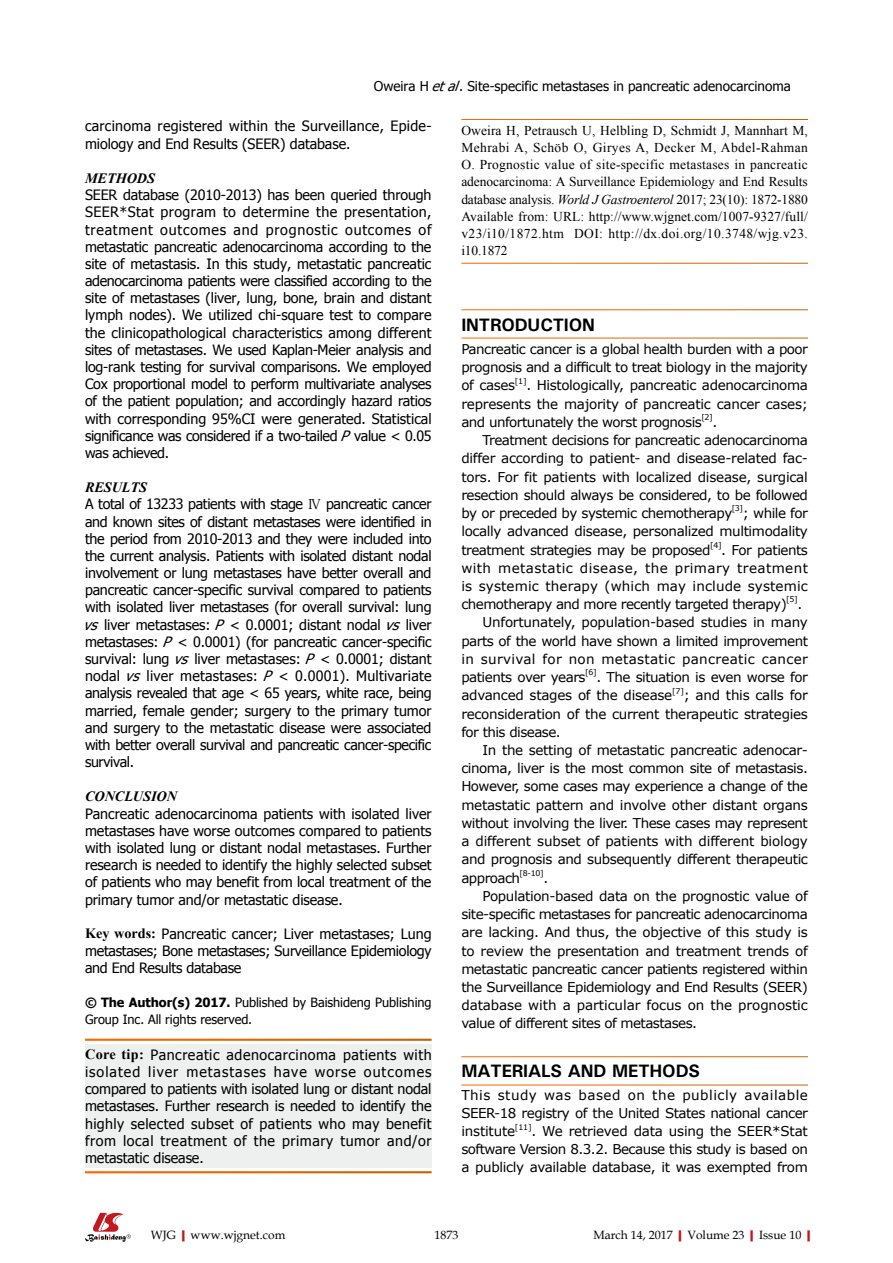
<style>
.page{position:relative;width:893px;height:1263px;background:#fff}
.page>*{position:absolute;margin:0;border:0;box-sizing:border-box;transform-origin:0 0}
.t1{font:700 18px "Univers";letter-spacing:-.01em;color:#000}
.t2{font:14.25px/17.1px "Tahoma";letter-spacing:-.005em;color:#000;text-align:justify}
.t3{font:14.25px/17.2px "Tahoma";letter-spacing:.015em;color:#000}
.t4{font:italic 700 14.25px "Times New Roman";letter-spacing:-.005em;color:#000}
.t5{font:13.5px/18.3px "Verdana";letter-spacing:-.04em;color:#000;text-align:justify}
.t6{font:13.5px/17.2px "Times New Roman";letter-spacing:.03em;color:#000;text-align:justify}
.t7{font:13.5px "Verdana";letter-spacing:-.02em;color:#000}
.t8{font:13.5px "Verdana";letter-spacing:-.015em;color:#000}
.t9{font:13.5px "Tahoma";color:#000}
.t10{font:13.5px "Verdana";letter-spacing:-.01em;color:#000}
.t11{font:13.5px "Verdana";letter-spacing:.02em;color:#000}
.t12{font:12.75px/17.2px "Tahoma";letter-spacing:-.005em;color:#000}
.t13{font:12px "Book Antiqua";color:#000}
.t14{font:7.8px "Verdana";color:#000}
.s1{font-style:italic}
.s2{font-family:"Koz Min Pro";font-size:13.5px}
.s3{font-family:"Times New Roman";font-weight:700}
.s4{font-weight:700}
.s5{font-weight:700;color:#c01920}
</style>
<div class="page">
<div style="left:85px;top:1045px;width:347px;height:123px;background:#eeefef"></div>
<svg style="left:85px;top:1213px;width:46px;height:29px"></svg>
<p class="t9" style="left:374px;top:77px;width:419px">Oweira H <span class="s1">etal</span>. Site-specific metastases in pancreatic adenocarcinoma</p>
<p class="t3" style="left:85px;top:117px;width:347px">carcinoma registered within the Surveillance, Epide&shy;miology and End Results (SEER) database.</p>
<p class="t4" style="left:85px;top:168px;width:72px">METHODS</p>
<p class="t2" style="left:85px;top:186px;width:348px">SEER database (2010-2013) has been queried through SEER*Stat program to determine the presentation, treatment outcomes and prognostic outcomes of metastatic pancreatic adenocarcinoma according to the site of metastasis. In this study, metastatic pancreatic adenocarcinoma patients were classified according to the site of metastases (liver, lung, bone, brain and distant lymph nodes). We utilized chi-square test to compare the clinicopathological characteristics among different sites of metastases. We used Kaplan-Meier analysis and log-rank testing for survival comparisons. We employed Cox proportional model to perform multivariate analyses of the patient population; and accordingly hazard ratios with corresponding 95%CI were generated. Statistical significance was considered if a two-tailed <span class="s1">P</span>value &lt; 0.05 was achieved.</p>
<p class="t4" style="left:85px;top:477px;width:63px">RESULTS</p>
<p class="t2" style="left:83px;top:495px;width:350px">A total of 13233 patients with stage <span class="s2">Ⅳ</span> pancreatic cancer and known sites of distant metastases were identified in the period from 2010-2013 and they were included into the current analysis. Patients with isolated distant nodal involvement or lung metastases have better overall and pancreatic cancer-specific survival compared to patients with isolated liver metastases (for overall survival: lung <span class="s1">vs</span> liver metastases: <span class="s1">P</span> &lt; 0.0001; distant nodal <span class="s1">vs</span> liver metastases: <span class="s1">P</span> &lt; 0.0001) (for pancreatic cancer-specific survival: lung <span class="s1">vs</span> liver metastases: <span class="s1">P</span> &lt; 0.0001; distant nodal <span class="s1">vs</span> liver metastases: <span class="s1">P</span> &lt; 0.0001). Multivariate analysis revealed that age &lt; 65 years, white race, being married, female gender; surgery to the primary tumor and surgery to the metastatic disease were associated with better overall survival and pancreatic cancer-specific survival.</p>
<p class="t4" style="left:85px;top:786px;width:93px">CONCLUSION</p>
<p class="t2" style="left:85px;top:804px;width:348px">Pancreatic adenocarcinoma patients with isolated liver metastases have worse outcomes compared to patients with isolated lung or distant nodal metastases. Further research is needed to identify the highly selected subset of patients who may benefit from local treatment of the primary tumor and/or metastatic disease.</p>
<p class="t2" style="left:85px;top:924px;width:348px"><span class="s3">Key words:</span> Pancreatic cancer; liver metastases; lung metastases; bone metastases; Surveillance Epidemiology and End Results database</p>
<p class="t12" style="left:85px;top:993px;width:348px"><span class="s4">© The Author(s) 2017.</span> Published by Baishideng Publishing<br>Group Inc. All rights reserved.</p>
<p class="t2" style="left:85px;top:1045px;width:348px"><span class="s3">Core tip:</span> Pancreatic adenocarcinoma patients with isolated liver metastases have worse outcomes compared to patients with isolated lung or distant nodal metastases. Further research is needed to identify the highly selected subset of patients who may benefit from local treatment of the primary tumor and/or metastatic disease.</p>
<p class="t6" style="left:461px;top:121px;width:348px">Oweira H, Petrausch U, Helbling D, Schmidt J, Mannhart M, Mehrabi A, Schöb O, Giryes A, Decker M, Abdel-Rahman O. Prognostic value of site-specific metastases in pancreatic adenocarcinoma: A Surveillance Epidemiology and End Results database analysis. <span class="s1">World J Gastroenterol</span> 2017; 23(10): 1872-1880<br>Available from: URL: http://www.wjgnet.com/1007-9327/full/ v23/i10/1872.htm DOI: http://dx.doi.org/10.3748/wjg.v23. i10.1872</p>
<p class="t1" style="left:461px;top:313px;width:135px">INTRODUCTION</p>
<p class="t5" style="left:461px;top:340px;width:348px">Pancreatic cancer is a global health burden with a poor prognosis and a difficult to treat biology in the majority of cases</p>
<p class="t14" style="left:515px;top:375px;width:13px">[1]</p>
<p class="t5" style="left:461px;top:376px;width:348px;text-indent:65px">. Histologically, pancreatic adenocarcinoma represents the majority of pancreatic cancer cases; and unfortunately the worst prognosis</p>
<p class="t14" style="left:701px;top:412px;width:13px">[2]</p>
<p class="t5" style="left:713px;top:413px;width:6px">.</p>
<p class="t5" style="left:483px;top:431px;width:327px">Treatment decisions for pancreatic adenocarcinoma</p>
<p class="t7" style="left:461px;top:449px;width:346px">differ according to patient- and disease-related fac-</p>
<p class="t8" style="left:461px;top:467px;width:348px">tors. For fit patients with localized disease, surgical</p>
<p class="t5" style="left:461px;top:486px;width:348px">resection should always be considered, to be followed</p>
<p class="t5" style="left:461px;top:504px;width:272px">by or preceded by systemic chemotherapy</p>
<p class="t14" style="left:732px;top:503px;width:13px">[3]</p>
<p class="t5" style="left:461px;top:504px;width:348px;text-indent:282px">; while for locally advanced disease, personalized multimodality treatment strategies may be proposed</p>
<p class="t14" style="left:710px;top:539px;width:13px">[4]</p>
<p class="t5" style="left:461px;top:540px;width:348px;text-indent:260px">. For patients with metastatic disease, the primary treatment is systemic therapy (which may include systemic chemotherapy and more recently targeted therapy)</p>
<p class="t14" style="left:786px;top:594px;width:13px">[5]</p>
<p class="t5" style="left:797px;top:595px;width:6px">.</p>
<p class="t7" style="left:483px;top:613px;width:327px">Unfortunately, population-based studies in many</p>
<p class="t5" style="left:461px;top:631px;width:348px">parts of the world have shown a limited improvement</p>
<p class="t11" style="left:461px;top:650px;width:348px">in survival for non metastatic pancreatic cancer</p>
<p class="t5" style="left:461px;top:668px;width:126px">patients over years</p>
<p class="t14" style="left:585px;top:667px;width:13px">[6]</p>
<p class="t5" style="left:461px;top:668px;width:348px;text-indent:135px">. The situation is even worse for advanced stages of the disease</p>
<p class="t14" style="left:672px;top:685px;width:13px">[7]</p>
<p class="t5" style="left:461px;top:686px;width:348px;text-indent:222px">; and this calls for reconsideration of the current therapeutic strategies for this disease.</p>
<p class="t5" style="left:461px;top:741px;width:348px;text-align:left;text-indent:21px">In the setting of metastatic pancreatic adenocar&shy;cinoma, liver is the most common site of metastasis.<br>However, some cases may experience a change of the metastatic pattern and involve other distant organs without involving the liver. These cases may represent a different subset of patients with different biology and prognosis and subsequently different therapeutic approach</p>
<p class="t14" style="left:520px;top:868px;width:26px">[8-10]</p>
<p class="t5" style="left:543px;top:868px;width:6px">.</p>
<p class="t5" style="left:483px;top:887px;width:327px">Population-based data on the prognostic value of</p>
<p class="t5" style="left:461px;top:905px;width:348px">site-specific metastases for pancreatic adenocarcinoma</p>
<p class="t7" style="left:461px;top:923px;width:348px">are lacking. And thus, the objective of this study is</p>
<p class="t8" style="left:461px;top:941px;width:348px">to review the presentation and treatment trends of</p>
<p class="t5" style="left:461px;top:959px;width:348px">metastatic pancreatic cancer patients registered within</p>
<p class="t5" style="left:461px;top:978px;width:348px">the surveillance epidemiology and end results (SEER)</p>
<p class="t10" style="left:461px;top:996px;width:348px">database with a particular focus on the prognostic</p>
<p class="t5" style="left:461px;top:1014px;width:237px">value of different sites of metastases.</p>
<p class="t1" style="left:461px;top:1059px;width:240px">MATERIALS AND METHODS</p>
<p class="t5" style="left:461px;top:1086px;width:348px">This study was based on the publicly available SEER-18 registry of the United States national cancer institute</p>
<p class="t14" style="left:515px;top:1121px;width:18px">[11]</p>
<p class="t5" style="left:461px;top:1122px;width:348px;text-indent:70px">. We retrieved data using the SEER*Stat software Version 8.3.2. Because this study is based on a publicly available database, it was exempted from</p>
<p class="t13" style="left:151px;top:1226px;width:136px">WJG<span class="s5">|</span>www.wjgnet.com</p>
<p class="t13" style="left:434px;top:1226px;width:25px">1873</p>
<p class="t13" style="left:593px;top:1226px;width:224px">March 14, 2017<span class="s5">|</span>Volume 23<span class="s5">|</span>Issue 10<span class="s5">|</span></p>
</div>
